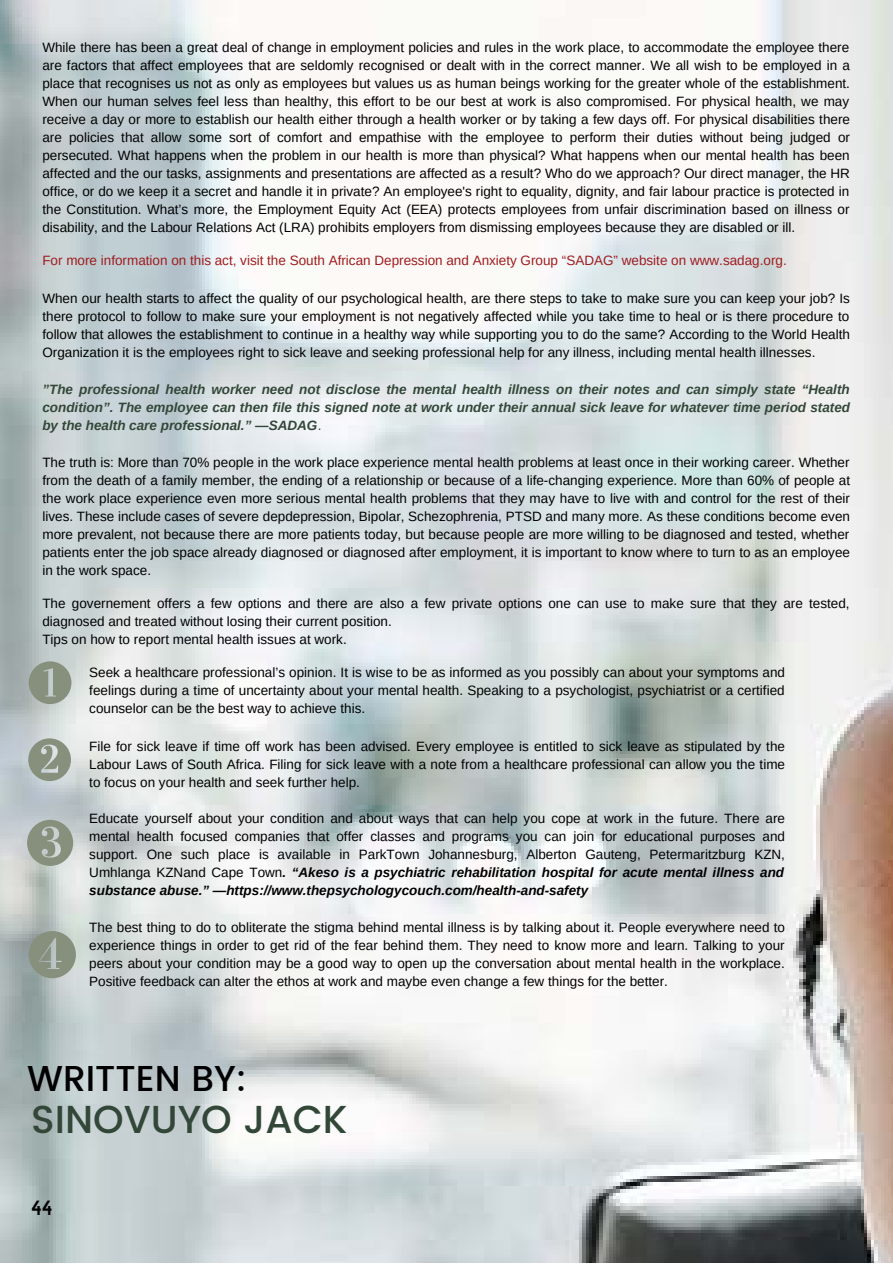
<style>
.page{position:relative;width:893px;height:1264px;background:#fff}
.page>*{position:absolute;margin:0;border:0;box-sizing:border-box;transform-origin:0 0}
.t1{font:500 39px "Poppins";color:#324738}
.t2{font:500 36px "Poppins";color:#000}
.t3{font:18px "Norwester";color:#000}
.t4{font:13.5px/18px "Arimo";color:#000;text-align:justify}
.t5{font:italic 700 13.5px/18px "Arimo";color:#324738;text-align:justify}
.t6{font:13.5px "Arimo";color:#9e1c1f}
.s1{font-weight:400;font-style:normal}
.s2{font-weight:700;font-style:italic}
</style>
<div class="page">
<img style="left:0;top:0;width:892px;height:1262px">
<svg style="left:29px;top:661px;width:42px;height:43px;background:#97a093"></svg>
<svg style="left:28px;top:738px;width:43px;height:43px;background:#9fa89c"></svg>
<svg style="left:27px;top:819px;width:46px;height:47px;background:#9da599"></svg>
<svg style="left:29px;top:931px;width:47px;height:47px;background:#949d90"></svg>
<p class="t4" style="left:42px;top:38px;width:809px">While there has been a great deal of change in employment policies and rules in the work place, to accommodate the employee there are factors that affect employees that are seldomly recognised or dealt with in the correct manner. We all wish to be employed in a place that recognises us not as only as employees but values us as human beings working for the greater whole of the establishment.<br>When our human selves feel less than healthy, this effort to be our best at work is also compromised. For physical health, we may receive a day or more to establish our health either through a health worker or by taking a few days off. For physical disabilities there are policies that allow some sort of comfort and empathise with the employee to perform their duties without being judged or persecuted. What happens when the problem in our health is more than physical? What happens when our mental health has been affected and the our tasks, assignments and presentations are affected as a result? Who do we approach? Our direct manager, the HR office, or do we keep it a secret and handle it in private? An employee's right to equality, dignity, and fair labour practice is protected in the Constitution. What’s more, the Employment Equity Act (EEA) protects employees from unfair discrimination based on illness or disability, and the Labour Relations Act (LRA) prohibits employers from dismissing employees because they are disabled or ill.</p>
<p class="t6" style="left:42px;top:253px;width:745px">For more information on this act, visit the South African Depression and Anxiety Group “SADAG” website on www.sadag.org.</p>
<p class="t4" style="left:42px;top:289px;width:809px">When our health starts to affect the quality of our psychological health, are there steps to take to make sure you can keep your job? Is there protocol to follow to make sure your employment is not negatively affected while you take time to heal or is there procedure to follow that allowes the establishment to continue in a healthy way while supporting you to do the same? According to the World Health Organization it is the employees right to sick leave and seeking professional help for any illness, including mental health illnesses.</p>
<p class="t5" style="left:42px;top:380px;width:809px">”The professional health worker need not disclose the mental health illness on their notes and can simply state “Health condition”. The employee can then file this signed note at work under their annual sick leave for whatever time period stated by the health care professional.” —SADAG<span class="s1">.</span></p>
<p class="t4" style="left:42px;top:453px;width:809px">The truth is: More than 70% people in the work place experience mental health problems at least once in their working career. Whether from the death of a family member, the ending of a relationship or because of a life-changing experience. More than 60% of people at the work place experience even more serious mental health problems that they may have to live with and control for the rest of their lives. These include cases of severe depdepression, Bipolar, Schezophrenia, PTSD and many more. As these conditions become even more prevalent, not because there are more patients today, but because people are more willing to be diagnosed and tested, whether patients enter the job space already diagnosed or diagnosed after employment, it is important to know where to turn to as an employee in the work space.</p>
<p class="t4" style="left:42px;top:594px;width:808px">The governement offers a few options and there are also a few private options one can use to make sure that they are tested, diagnosed and treated without losing their current position.</p>
<p class="t4" style="left:42px;top:630px;width:306px">Tips on how to report mental health issues at work.</p>
<p class="t4" style="left:89px;top:663px;width:697px">Seek a healthcare professional’s opinion. It is wise to be as informed as you possibly can about your symptoms and feelings during a time of uncertainty about your mental health. Speaking to a psychologist, psychiatrist or a certified counselor can be the best way to achieve this.</p>
<p class="t4" style="left:89px;top:736px;width:697px">File for sick leave if time off work has been advised. Every employee is entitled to sick leave as stipulated by the Labour Laws of South Africa. Filing for sick leave with a note from a healthcare professional can allow you the time to focus on your health and seek further help.</p>
<p class="t4" style="left:89px;top:809px;width:697px">Educate yourself about your condition and about ways that can help you cope at work in the future. There are mental health focused companies that offer classes and programs you can join for educational purposes and support. One such place is available in ParkTown Johannesburg, Alberton Gauteng, Petermaritzburg KZN, Umhlanga KZNand Cape Town<span class="s2">. “Akeso is a psychiatric rehabilitation hospital for acute mental illness and substance abuse.” —https://www.thepsychologycouch.com/health-and-safety</span></p>
<p class="t4" style="left:89px;top:918px;width:697px">The best thing to do to obliterate the stigma behind mental illness is by talking about it. People everywhere need to experience things in order to get rid of the fear behind them. They need to know more and learn. Talking to your peers about your condition may be a good way to open up the conversation about mental health in the workplace.<br>Positive feedback can alter the ethos at work and maybe even change a few things for the better.</p>
<p class="t2" style="left:27px;top:1057px;width:221px">WRITTEN BY:</p>
<p class="t1" style="left:31px;top:1096px;width:318px">SINOVUYO JACK</p>
<p class="t3" style="left:31px;top:1197px;width:23px">44</p>
</div>
